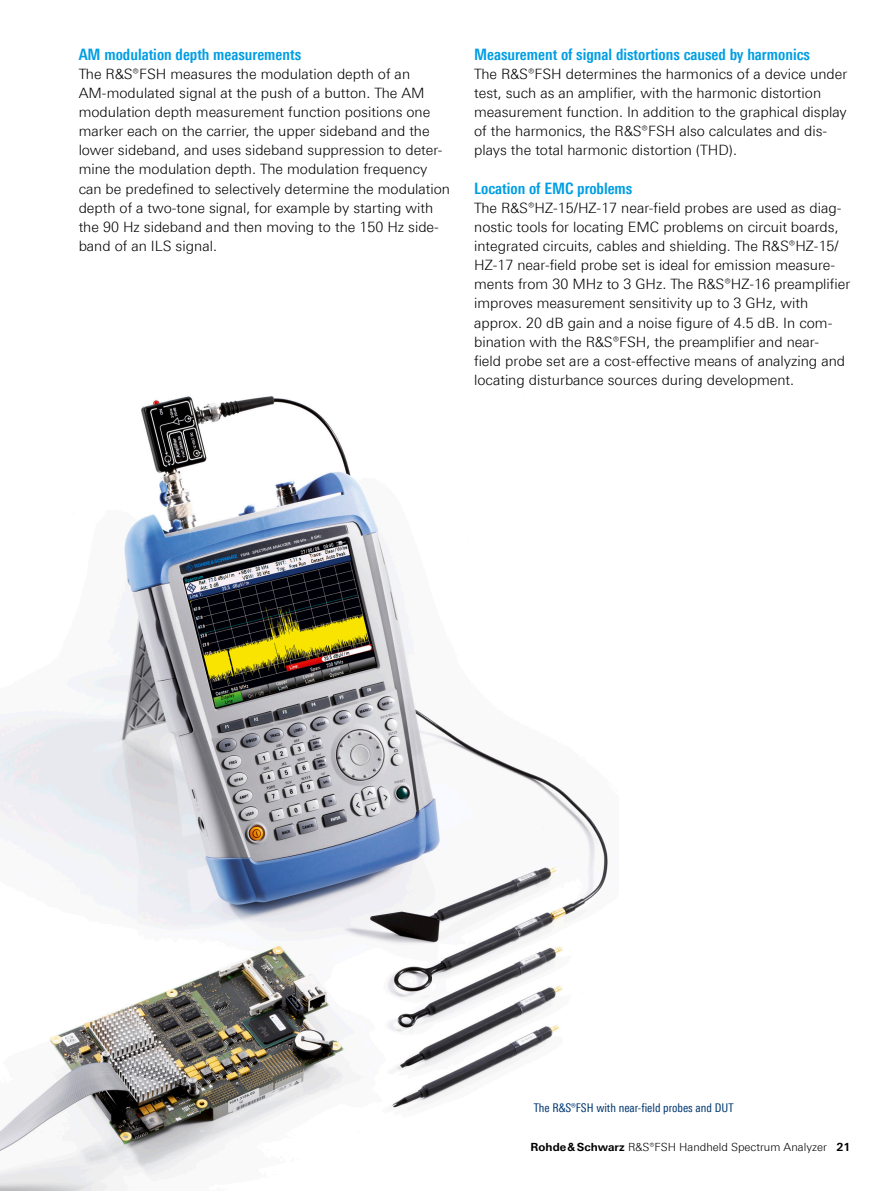
<style>
.page{position:relative;width:893px;height:1191px;background:#fff}
.page>*{position:absolute;margin:0;border:0;box-sizing:border-box;transform-origin:0 0}
.t1{font:700 15.75px "Linotype Univers 620 Cn";color:#009ee3}
.t2{font:300 14.25px/19.2px "Linotype Univers 330";color:#000}
.t3{font:12px "Linotype Univers 420 Cn";color:#003872}
.t4{font:300 11.25px "Linotype Univers 330";color:#000}
.s1{font-family:"Linotype Univers 630";font-weight:700}
</style>
<div class="page">
<img style="left:0;top:396px;width:608px;height:795px">
<p class="t1" style="left:79px;top:45px;width:224px">AM modulation depth measurements</p>
<p class="t2" style="left:79px;top:64px;width:373px">The R&amp;S®FSH measures the modulation depth of an AM-modulated signal at the push of a button. The AM modulation depth measurement function positions one marker each on the carrier, the upper sideband and the lower sideband, and uses sideband suppression to deter&shy;mine the modulation depth. The modulation frequency can be predefined to selectively determine the modulation depth of a two-tone signal, for example by starting with the 90 Hz sideband and then moving to the 150 Hz side&shy;band of an ILS signal.</p>
<p class="t1" style="left:474px;top:45px;width:337px">Measurement of signal distortions caused by harmonics</p>
<p class="t2" style="left:474px;top:64px;width:375px">The R&amp;S®FSH determines the harmonics of a device under test, such as an amplifier, with the harmonic distortion measurement function. In addition to the graphical display of the harmonics, the R&amp;S®FSH also calculates and dis&shy;plays the total harmonic distortion (THD).</p>
<p class="t1" style="left:474px;top:179px;width:160px">Location of EMC problems</p>
<p class="t2" style="left:474px;top:198px;width:378px">The R&amp;S®HZ-15/HZ-17 near-field probes are used as diag&shy;nostic tools for locating EMC problems on circuit boards, integrated circuits, cables and shielding. The R&amp;S®HZ-15/ HZ-17 near-field probe set is ideal for emission measure&shy;ments from 30 MHz to 3 GHz. The R&amp;S®HZ-16 preamplifier improves measurement sensitivity up to 3 GHz, with approx. 20 dB gain and a noise figure of 4.5 dB. In com&shy;bination with the R&amp;S®FSH, the preamplifier and near-<br>field probe set are a cost-effective means of analyzing and locating disturbance sources during development.</p>
<p class="t3" style="left:534px;top:1101px;width:201px">The R&amp;S®FSH with near-field probes and DUT</p>
<p class="t4" style="left:531px;top:1140px;width:321px"><span class="s1">Rohde&amp;Schwarz</span> R&amp;S®FSH Handheld Spectrum Analyzer <span class="s1">21</span></p>
</div>
